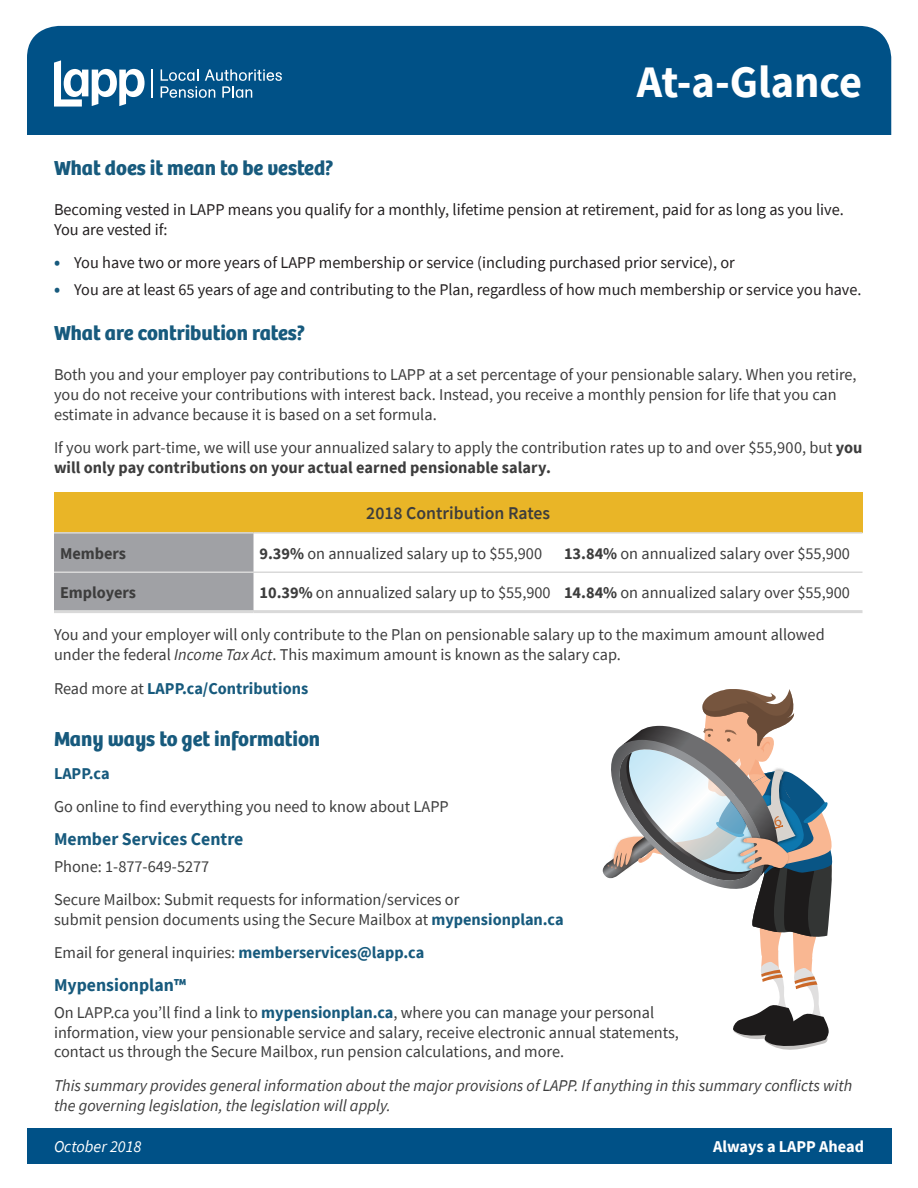
<style>
.page{position:relative;width:918px;height:1188px;background:#fff}
.page>*{position:absolute;margin:0;border:0;box-sizing:border-box;transform-origin:0 0}
.t1{font:700 45px "Source Sans Pro";color:#fff}
.Heading_1{font:700 21px "Bree";color:#175a7d}
.Heading_3{font:700 18px "Source Sans Pro";color:#175a7d}
.t2{font:600 18px "Source Sans Pro";color:#3d3d3d}
.First_Paragraph{font:16.5px/19.8px "Source Sans Pro";color:#3d3d3d}
.First_Bullet{font:16.5px/19.8px "Source Sans Pro";color:#231f20}
.Content{font:16.5px/19.8px "Source Sans Pro";letter-spacing:-.005em;color:#3d3d3d}
.t3{font:italic 16.5px/19.8px "Source Sans Pro";color:#3d3d3d}
.t4{font:700 16.5px "Source Sans Pro";color:#175a7d}
.t5{font:700 16.5px "Source Sans Pro";color:#fff}
.t6{font:700 16.5px "Source Sans Pro";color:#3d3d3d}
.t7{font:italic 16.5px "Source Sans Pro";color:#fff}
.t8{font:16.35px "Source Sans Pro";color:#231f20}
.s1{font-weight:700;font-size:18px;color:#175a7d}
.s2{font-weight:700}
.s3{font-style:italic}
.s4{font-weight:400;color:#3d3d3d}
.s5{font-weight:700;color:#175a7d}
.s6{font-family:"Bree"}
</style>
<div class="page">
<div style="left:27px;top:26px;width:864px;height:109px;background:#005187"></div>
<svg style="left:161px;top:69px;width:121px;height:29px"></svg>
<hr style="left:151px;top:69px;width:2px;height:29px;background:#fff">
<svg style="left:54px;top:60px;width:91px;height:47px"></svg>
<div style="left:27px;top:1128px;width:864px;height:36px;background:#005187"></div>
<div style="left:54px;top:492px;width:808px;height:41px;background:#e9b527"></div>
<div style="left:54px;top:534px;width:200px;height:76px;background:#a0a1a5"></div>
<hr style="left:54px;top:532px;width:200px;height:2px;background:#d9d9d9">
<hr style="left:254px;top:532px;width:304px;height:2px;background:#d9d9d9">
<hr style="left:558px;top:532px;width:304px;height:2px;background:#d9d9d9">
<hr style="left:54px;top:571px;width:200px;height:2px;background:#d9d9d9">
<hr style="left:254px;top:571px;width:304px;height:2px;background:#d9d9d9">
<hr style="left:558px;top:571px;width:304px;height:2px;background:#d9d9d9">
<hr style="left:54px;top:610px;width:200px;height:3px;background:#d9d9d9">
<hr style="left:254px;top:610px;width:304px;height:3px;background:#d9d9d9">
<hr style="left:558px;top:610px;width:304px;height:3px;background:#d9d9d9">
<svg style="left:602px;top:689px;width:230px;height:361px"></svg>
<h1 class="t1" style="left:637px;top:52px;width:227px">At-a-Glance</h1>
<p class="Heading_1" style="left:54px;top:155px;width:281px">What does it mean to be vested?</p>
<p class="First_Bullet" style="left:54px;top:200px;width:791px">Becoming vested in LAPP means you qualify for a monthly, lifetime pension at retirement, paid for as long as you live.<br>You are vested if:</p>
<p class="First_Bullet" style="left:54px;top:253px;width:682px"><span class="s1">•</span> You have two or more years of LAPP membership or service (including purchased prior service), or</p>
<p class="t8" style="left:54px;top:279px;width:809px"><span class="s1">•</span> You are at least 65 years of age and contributing to the Plan, regardless of how much membership or service you have.</p>
<p class="Heading_1" style="left:54px;top:320px;width:253px">What are contribution rates?</p>
<p class="First_Paragraph" style="left:54px;top:365px;width:804px">Both you and your employer pay contributions to LAPP at a set percentage of your pensionable salary. When you retire, you do not receive your contributions with interest back. Instead, you receive a monthly pension for life that you can estimate in advance because it is based on a set formula.</p>
<p class="Content" style="left:54px;top:438px;width:810px">If you work part-time, we will use your annualized salary to apply the contribution rates up to and over $55,900, but <span class="s2">you will only pay contributions on your actual earned pensionable salary.</span></p>
<p class="t2" style="left:366px;top:502px;width:185px">2018 Contribution Rates</p>
<p class="t6" style="left:60px;top:542px;width:68px">Members</p>
<p class="First_Paragraph" style="left:260px;top:543px;width:284px"><span class="s2">9.39%</span> on annualized salary up to $55,900</p>
<p class="First_Paragraph" style="left:564px;top:543px;width:288px"><span class="s2">13.84%</span> on annualized salary over $55,900</p>
<p class="t6" style="left:60px;top:581px;width:78px">Employers</p>
<p class="First_Paragraph" style="left:260px;top:583px;width:293px"><span class="s2">10.39%</span> on annualized salary up to $55,900</p>
<p class="First_Paragraph" style="left:564px;top:583px;width:288px"><span class="s2">14.84%</span> on annualized salary over $55,900</p>
<p class="First_Paragraph" style="left:54px;top:625px;width:772px">You and your employer will only contribute to the Plan on pensionable salary up to the maximum amount allowed under the federal <span class="s3">Income Tax Act</span>. This maximum amount is known as the salary cap.</p>
<p class="t4" style="left:54px;top:677px;width:256px"><span class="s4">Read more at</span> LAPP.ca/Contributions</p>
<p class="Heading_1" style="left:54px;top:726px;width:268px">Many ways to get information</p>
<p class="t4" style="left:54px;top:762px;width:57px">LAPP.ca</p>
<p class="First_Paragraph" style="left:54px;top:797px;width:396px">Go online to find everything you need to know about LAPP</p>
<p class="Heading_3" style="left:54px;top:827px;width:191px">Member Services Centre</p>
<p class="First_Paragraph" style="left:54px;top:856px;width:157px">Phone: 1-877-649-5277</p>
<p class="First_Paragraph" style="left:54px;top:890px;width:511px">Secure Mailbox: Submit requests for information/services or<br>submit pension documents using the Secure Mailbox at <span class="s5">mypensionplan.ca</span></p>
<p class="First_Paragraph" style="left:54px;top:943px;width:372px">Email for general inquiries: <span class="s5">memberservices@lapp.ca</span></p>
<p class="Heading_3" style="left:54px;top:973px;width:134px">Mypensionplan<span class="s6">™</span></p>
<p class="First_Paragraph" style="left:54px;top:1002px;width:627px">On LAPP.ca you’ll find a link to <span class="s5">mypensionplan.ca</span>, where you can manage your personal information, view your pensionable service and salary, receive electronic annual statements, contact us through the Secure Mailbox, run pension calculations, and more.</p>
<p class="t3" style="left:54px;top:1075px;width:800px">This summary provides general information about the major provisions of LAPP. If anything in this summary conflicts with the governing legislation, the legislation will apply.</p>
<p class="t7" style="left:54px;top:1136px;width:89px">October 2018</p>
<p class="t5" style="left:713px;top:1136px;width:152px">Always a LAPP Ahead</p>
</div>
